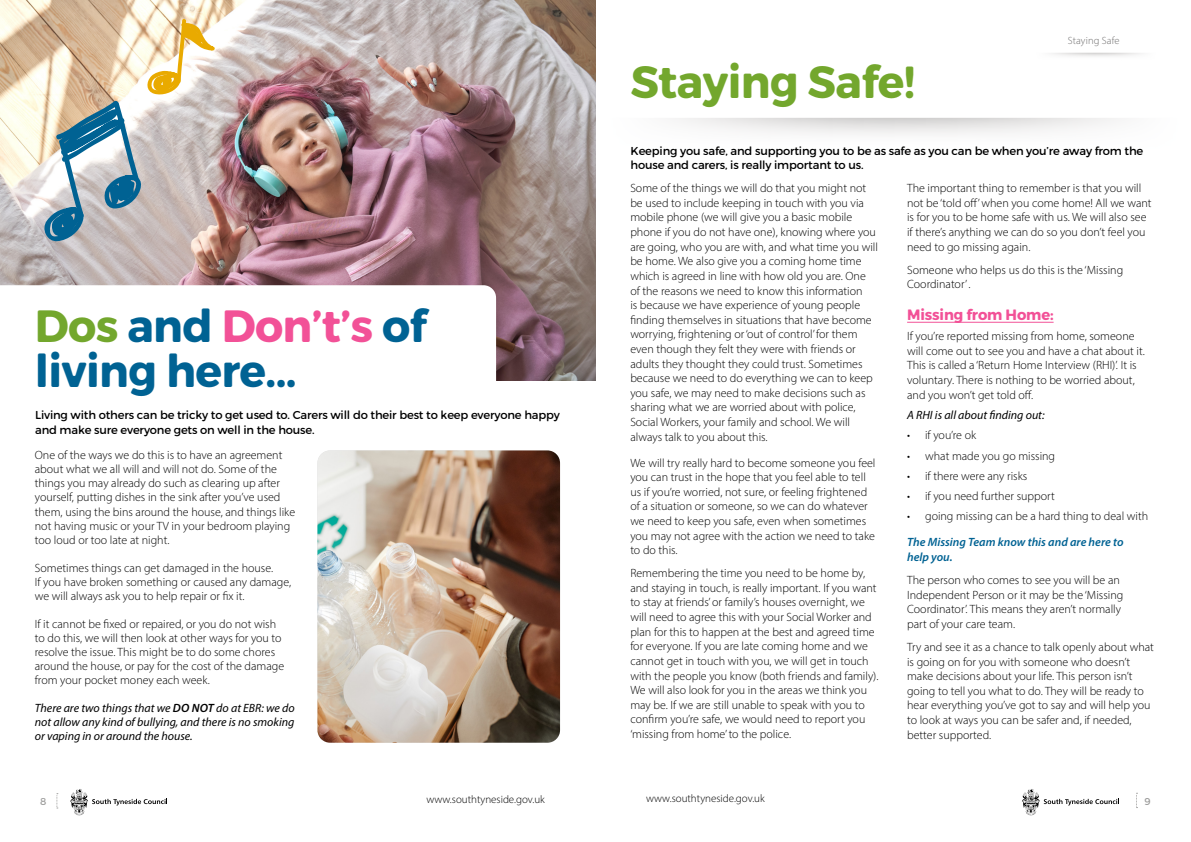
<style>
.page{position:relative;width:1191px;height:842px;background:#fff}
.page>*{position:absolute;margin:0;border:0;box-sizing:border-box;transform-origin:0 0}
.t1{font:45.2px/45.2px "Trueno Round Bd";letter-spacing:-.015em;color:#006293}
.t2{font:45.2px "Trueno Round Bd";letter-spacing:-.015em;color:#73a72d}
.t3{font:15px "Trueno Round Bd";letter-spacing:-.01em;color:#f25197}
.t4{font:300 12px/14.6px "Myriad Pro";color:#000}
.t5{font:italic 12px/14px "Myriad Pro";color:#000;text-align:justify}
.t6{font:italic 600 12px/14.6px "Myriad Pro";color:#006293}
.t7{font:11.5px/14.7px "Trueno Round";letter-spacing:-.015em;color:#000}
.t8{font:300 11px "Myriad Pro";color:#000}
.t9{font:300 10.5px "Myriad Pro";letter-spacing:.01em;color:#706f6f}
.t10{font:10px "Trueno Round";color:#9d9d9c}
.s1{color:#73a72d}
.s2{color:#f25197}
.s3{font-weight:600}
</style>
<div class="page">
<svg style="left:57px;top:793px;width:1px;height:16px"></svg>
<svg style="left:70px;top:789px;width:97px;height:26px"></svg>
<svg style="left:1136px;top:793px;width:1px;height:15px"></svg>
<svg style="left:1022px;top:789px;width:97px;height:26px"></svg>
<img style="left:317px;top:450px;width:243px;height:293px">
<img style="left:1px;top:0;width:594px;height:381px">
<svg style="left:0;top:285px;width:496px;height:96px"></svg>
<svg style="left:41px;top:18px;width:175px;height:224px;background:#c5c2b8"></svg>
<hr style="left:907px;top:322px;width:146px;height:1px;background:#f25197">
<h1 class="t1" style="left:35px;top:304px;width:393px"><span class="s1">Dos</span> and <span class="s2">Don’t’s</span> of living here...</h1>
<p class="t7" style="left:35px;top:407px;width:526px">Living with others can be tricky to get used to. Carers will do their best to keep everyone happy and make sure everyone gets on well in the house.</p>
<p class="t4" style="left:35px;top:448px;width:262px;line-height:14px">One of the ways we do this is to have an agreement about what we all will and will not do. Some of the things you may already do such as clearing up after yourself, putting dishes in the sink after you’ve used them, using the bins around the house, and things like not having music or your TV in your bedroom playing too loud or too late at night.</p>
<p class="t4" style="left:35px;top:561px;width:258px;line-height:14px">Sometimes things can get damaged in the house.<br>If you have broken something or caused any damage, we will always ask you to help repair or fix it.</p>
<p class="t4" style="left:35px;top:617px;width:251px;line-height:14px">If it cannot be fixed or repaired, or you do not wish to do this, we will then look at other ways for you to resolve the issue. This might be to do some chores around the house, or pay for the cost of the damage from your pocket money each week.</p>
<p class="t5" style="left:35px;top:701px;width:261px">There are two things that we <span class="s3">DO NOT</span> do at EBR: we do not allow any kind of bullying, and there is no smoking or vaping in or around the house.</p>
<p class="t9" style="left:1067px;top:34px;width:53px">Staying Safe</p>
<h1 class="t2" style="left:630px;top:54px;width:286px">Staying Safe!</h1>
<p class="t7" style="left:630px;top:143px;width:514px">Keeping you safe, and supporting you to be as safe as you can be when you’re away from the house and carers, is really important to us.</p>
<p class="t4" style="left:630px;top:181px;width:249px">Some of the things we will do that you might not be used to include keeping in touch with you via mobile phone (we will give you a basic mobile phone if you do not have one), knowing where you are going, who you are with, and what time you will be home. We also give you a coming home time which is agreed in line with how old you are. One of the reasons we need to know this information<br>is because we have experience of young people finding themselves in situations that have become worrying, frightening or ‘out of control’ for them even though they felt they were with friends or adults they thought they could trust. Sometimes because we need to do everything we can to keep you safe, we may need to make decisions such as sharing what we are worried about with police, Social Workers, your family and school. We will always talk to you about this.</p>
<p class="t4" style="left:630px;top:455px;width:247px">We will try really hard to become someone you feel you can trust in the hope that you feel able to tell us if you’re worried, not sure, or feeling frightened of a situation or someone, so we can do whatever we need to keep you safe, even when sometimes you may not agree with the action we need to take to do this.</p>
<p class="t4" style="left:630px;top:566px;width:250px">Remembering the time you need to be home by, and staying in touch, is really important. If you want to stay at friends’ or family’s houses overnight, we will need to agree this with your Social Worker and plan for this to happen at the best and agreed time for everyone. If you are late coming home and we cannot get in touch with you, we will get in touch with the people you know (both friends and family).<br>We will also look for you in the areas we think you may be. If we are still unable to speak with you to confirm you’re safe, we would need to report you ‘missing from home’ to the police.</p>
<p class="t4" style="left:907px;top:181px;width:246px">The important thing to remember is that you will not be ‘told off’ when you come home! All we want is for you to be home safe with us. We will also see if there’s anything we can do so you don’t feel you need to go missing again.</p>
<p class="t4" style="left:907px;top:262px;width:218px">Someone who helps us do this is the ‘Missing<br>Coordinator’ .</p>
<p class="t3" style="left:907px;top:305px;width:148px">Missing from Home:</p>
<p class="t4" style="left:907px;top:329px;width:239px">If you’re reported missing from home, someone will come out to see you and have a chat about it.<br>This is called a ‘Return Home Interview (RHI)’. It is voluntary. There is nothing to be worried about, and you won’t get told off.</p>
<p class="t5" style="left:907px;top:408px;width:139px">A RHI is all about finding out:</p>
<p class="t4" style="left:907px;top:428px;width:71px">• if you’re ok</p>
<p class="t4" style="left:907px;top:448px;width:150px">• what made you go missing</p>
<p class="t4" style="left:907px;top:468px;width:122px">• if there were any risks</p>
<p class="t4" style="left:907px;top:489px;width:149px">• if you need further support</p>
<p class="t4" style="left:907px;top:509px;width:243px">• going missing can be a hard thing to deal with</p>
<p class="t6" style="left:907px;top:535px;width:218px">The Missing Team know this and are here to help you.</p>
<p class="t4" style="left:907px;top:572px;width:218px">The person who comes to see you will be an Independent Person or it may be the ‘Missing Coordinator’. This means they aren’t normally part of your care team.</p>
<p class="t4" style="left:907px;top:639px;width:248px">Try and see it as a chance to talk openly about what is going on for you with someone who doesn’t make decisions about your life. This person isn’t going to tell you what to do. They will be ready to hear everything you’ve got to say and will help you to look at ways you can be safer and, if needed, better supported.</p>
<p class="t10" style="left:40px;top:795px;width:8px">8</p>
<p class="t8" style="left:426px;top:792px;width:120px">www.southtyneside.gov.uk</p>
<p class="t8" style="left:646px;top:792px;width:120px">www.southtyneside.gov.uk</p>
<p class="t10" style="left:1144px;top:795px;width:8px">9</p>
</div>
